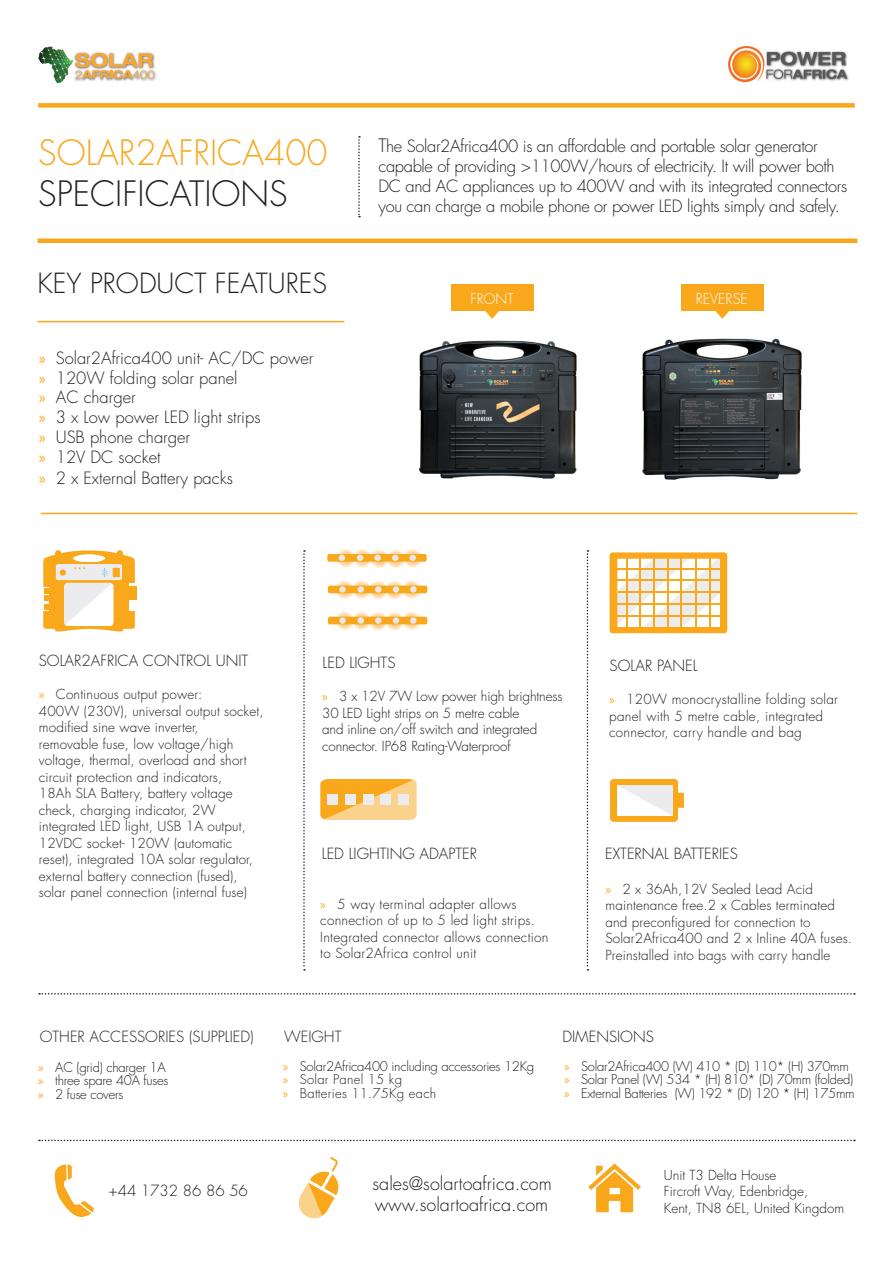
<style>
.page{position:relative;width:893px;height:1263px;background:#fff}
.page>*{position:absolute;margin:0;border:0;box-sizing:border-box;transform-origin:0 0}
.t1{font:300 34.05px/40.8px "Futura Std";color:#f9a71b}
.t2{font:300 27px "Futura Std";color:#231f20}
.t3{font:300 18px "Futura Std";color:#231f20}
.Arrow_Bullets{font:300 16.5px/19.8px "Futura Std";letter-spacing:-.02em;color:#231f20}
.Arrow_Bullets-2{font:300 16.5px "Futura Std";color:#231f20}
.t4{font:300 15px "Futura Std";color:#231f20}
.Headings{font:300 14.55px "Futura Std";color:#fff}
.Headings-2{font:300 14.1px "Futura Std";color:#fff}
.Arrow_Bullets-3{font:300 13.5px/16.5px "Futura Std";letter-spacing:.01em;color:#231f20}
.Arrow_Bullets-4{font:300 13.5px/16.5px "Futura Std";letter-spacing:-.01em;color:#231f20}
.Arrow_Bullets-5{font:300 13.05px "Futura Std";letter-spacing:-.02em;color:#231f20}
.Arrow_Bullets-6{font:300 13.05px "Futura Std";letter-spacing:.02em;color:#231f20}
.s1{color:#231f20}
.s2{font-family:"Myriad Pro";font-weight:400;color:#f9a71b}
.s3{font-size:18px}
</style>
<div class="page">
<img style="left:419px;top:340px;width:152px;height:139px">
<div style="left:38px;top:103px;width:817px;height:5px;background:#f9a71b"></div>
<hr style="left:38px;top:321px;width:306px;height:1px;background:#f9a71b">
<svg style="left:358px;top:136px;width:2px;height:81px"></svg>
<div style="left:129px;top:586px;width:7px;height:13px;background:#f9a71b"></div>
<svg style="left:43px;top:550px;width:92px;height:81px"></svg>
<img style="left:571px;top:338px;width:231px;height:142px">
<div style="left:451px;top:285px;width:82px;height:26px;background:#f9a71b"></div>
<svg style="left:485px;top:311px;width:14px;height:8px"></svg>
<svg style="left:39px;top:1140px;width:816px;height:1px"></svg>
<div style="left:38px;top:238px;width:819px;height:5px;background:#f9a71b"></div>
<hr style="left:41px;top:513px;width:816px;height:1px;background:#f9a71b">
<svg style="left:55px;top:1164px;width:39px;height:54px"></svg>
<svg style="left:298px;top:1156px;width:41px;height:63px"></svg>
<svg style="left:588px;top:1163px;width:53px;height:49px"></svg>
<div style="left:681px;top:285px;width:83px;height:26px;background:#f9a71b"></div>
<svg style="left:715px;top:311px;width:14px;height:8px"></svg>
<img style="left:728px;top:47px;width:121px;height:35px">
<svg style="left:303px;top:550px;width:2px;height:421px"></svg>
<svg style="left:587px;top:550px;width:1px;height:421px"></svg>
<svg style="left:610px;top:552px;width:117px;height:81px"></svg>
<svg style="left:406px;top:549px;width:15px;height:19px"></svg>
<svg style="left:389px;top:549px;width:16px;height:19px"></svg>
<svg style="left:372px;top:549px;width:16px;height:19px"></svg>
<svg style="left:356px;top:549px;width:15px;height:19px"></svg>
<svg style="left:337px;top:549px;width:17px;height:19px"></svg>
<svg style="left:327px;top:554px;width:100px;height:8px"></svg>
<div style="left:409px;top:555px;width:7px;height:6px;background:#e6e7e9;border-radius:50%"></div>
<svg style="left:404px;top:580px;width:17px;height:19px"></svg>
<svg style="left:388px;top:581px;width:16px;height:18px"></svg>
<svg style="left:371px;top:581px;width:17px;height:18px"></svg>
<svg style="left:354px;top:580px;width:17px;height:19px"></svg>
<svg style="left:334px;top:580px;width:20px;height:19px"></svg>
<svg style="left:328px;top:586px;width:99px;height:7px"></svg>
<div style="left:393px;top:586px;width:6px;height:7px;background:#e6e7e9;border-radius:50%"></div>
<div style="left:375px;top:586px;width:6px;height:7px;background:#e6e7e9;border-radius:50%"></div>
<div style="left:358px;top:586px;width:6px;height:7px;background:#e6e7e9;border-radius:50%"></div>
<svg style="left:339px;top:586px;width:7px;height:7px"></svg>
<div style="left:410px;top:586px;width:7px;height:7px;background:#e6e7e9;border-radius:50%"></div>
<svg style="left:404px;top:611px;width:17px;height:19px"></svg>
<svg style="left:388px;top:612px;width:16px;height:19px"></svg>
<svg style="left:371px;top:612px;width:17px;height:19px"></svg>
<svg style="left:354px;top:611px;width:17px;height:19px"></svg>
<svg style="left:334px;top:611px;width:20px;height:19px"></svg>
<svg style="left:328px;top:617px;width:99px;height:7px"></svg>
<div style="left:393px;top:617px;width:6px;height:7px;background:#e6e7e9;border-radius:50%"></div>
<div style="left:375px;top:617px;width:6px;height:7px;background:#e6e7e9;border-radius:50%"></div>
<div style="left:358px;top:617px;width:6px;height:7px;background:#e6e7e9;border-radius:50%"></div>
<svg style="left:339px;top:617px;width:7px;height:7px"></svg>
<div style="left:410px;top:617px;width:7px;height:7px;background:#e6e7e9;border-radius:50%"></div>
<svg style="left:320px;top:779px;width:97px;height:41px;background:#f9bd57"></svg>
<div style="left:327px;top:794px;width:11px;height:11px;background:#ececee"></div>
<div style="left:345px;top:794px;width:11px;height:11px;background:#ececee"></div>
<div style="left:363px;top:794px;width:10px;height:11px;background:#ececee"></div>
<div style="left:381px;top:794px;width:10px;height:11px;background:#ececee"></div>
<div style="left:398px;top:794px;width:11px;height:11px;background:#ececee"></div>
<svg style="left:610px;top:779px;width:74px;height:43px"></svg>
<svg style="left:39px;top:993px;width:816px;height:1px"></svg>
<img style="left:38px;top:47px;width:16px;height:24px">
<img style="left:74px;top:52px;width:82px;height:30px">
<svg style="left:73px;top:53px;width:81px;height:26px"></svg>
<p class="t1" style="left:38px;top:134px;width:291px">SOLAR2AFRICA400<br><span class="s1">SPECIFICATIONS</span></p>
<p class="t2" style="left:38px;top:267px;width:291px">KEY PRODUCT FEATURES</p>
<p class="Arrow_Bullets-2" style="left:39px;top:348px;width:276px"><span class="s2">»</span> Solar2Africa400 unit- AC/DC power</p>
<p class="Arrow_Bullets-2" style="left:39px;top:368px;width:200px"><span class="s2">»</span> 120W folding solar panel</p>
<p class="Arrow_Bullets-2" style="left:39px;top:387px;width:99px"><span class="s2">»</span> AC charger</p>
<p class="Arrow_Bullets-2" style="left:39px;top:407px;width:223px"><span class="s2">»</span> 3 x Low power LED light strips</p>
<p class="Arrow_Bullets-2" style="left:39px;top:427px;width:153px"><span class="s2">»</span> USB phone charger</p>
<p class="Arrow_Bullets-2" style="left:39px;top:447px;width:123px"><span class="s2">»</span> 12V DC socket</p>
<p class="Arrow_Bullets-2" style="left:39px;top:468px;width:196px"><span class="s2">»</span> 2 x External Battery packs</p>
<p class="Arrow_Bullets" style="left:378px;top:137px;width:470px"><span class="s3">T</span>he Solar2Africa400 is an affordable and portable solar generator capable of providing &gt;1100W/hours of electricity. It will power both DC and AC appliances up to 400W and with its integrated connectors you can charge a mobile phone or power LED lights simply and safely.</p>
<p class="Headings-2" style="left:470px;top:290px;width:45px">FRONT</p>
<p class="Headings" style="left:696px;top:289px;width:54px">REVERSE</p>
<p class="t4" style="left:39px;top:651px;width:211px">SOLAR2AFRICA CONTROL UNIT</p>
<p class="Arrow_Bullets-3" style="left:39px;top:687px;width:226px"><span class="s2">»</span> Continuous output power:<br>400W (230V), universal output socket, modified sine wave inverter,<br>removable fuse, low voltage/high voltage, thermal, overload and short circuit protection and indicators,<br>18Ah SLA Battery, battery voltage check, charging indicator, 2W integrated LED light, USB 1A output, 12VDC socket- 120W (automatic reset), integrated 10A solar regulator, external battery connection (fused), solar panel connection (internal fuse)</p>
<p class="t4" style="left:322px;top:653px;width:75px">LED LIGHTS</p>
<p class="t4" style="left:610px;top:656px;width:90px">SOLAR PANEL</p>
<p class="Arrow_Bullets-4" style="left:322px;top:688px;width:242px"><span class="s2">»</span> 3 x 12V 7W Low power high brightness 30 LED Light strips on 5 metre cable<br>and inline on/off switch and integrated connector. IP68 Rating-Waterproof</p>
<p class="Arrow_Bullets-3" style="left:609px;top:692px;width:230px"><span class="s2">»</span> 120W monocrystalline folding solar panel with 5 metre cable, integrated connector, carry handle and bag</p>
<p class="t4" style="left:322px;top:844px;width:157px">LED LIGHTING ADAPTER</p>
<p class="t4" style="left:605px;top:844px;width:134px">EXTERNAL BATTERIES</p>
<p class="Arrow_Bullets-3" style="left:320px;top:896px;width:230px"><span class="s2">»</span> 5 way terminal adapter allows connection of up to 5 led light strips.<br>Integrated connector allows connection to Solar2Africa control unit</p>
<p class="Arrow_Bullets-3" style="left:605px;top:881px;width:248px"><span class="s2">»</span> 2 x 36Ah,12V Sealed Lead Acid maintenance free.2 x Cables terminated and preconfigured for connection to Solar2Africa400 and 2 x Inline 40A fuses.<br>Preinstalled into bags with carry handle</p>
<p class="t4" style="left:40px;top:1028px;width:216px">OTHER ACCESSORIES (SUPPLIED)</p>
<p class="Arrow_Bullets-5" style="left:38px;top:1059px;width:129px"><span class="s2">»</span> AC (grid) charger 1A</p>
<p class="Arrow_Bullets-5" style="left:38px;top:1072px;width:132px"><span class="s2">»</span> three spare 40A fuses</p>
<p class="Arrow_Bullets-5" style="left:38px;top:1086px;width:87px"><span class="s2">»</span> 2 fuse covers</p>
<p class="t4" style="left:284px;top:1027px;width:59px">WEIGHT</p>
<p class="Arrow_Bullets-5" style="left:283px;top:1058px;width:253px"><span class="s2">»</span> Solar2Africa400 including accessories 12Kg</p>
<p class="Arrow_Bullets-6" style="left:283px;top:1072px;width:121px"><span class="s2">»</span> Solar Panel 15 kg</p>
<p class="Arrow_Bullets-6" style="left:283px;top:1085px;width:155px"><span class="s2">»</span> Batteries 11.75Kg each</p>
<p class="t4" style="left:562px;top:1027px;width:93px">DIMENSIONS</p>
<p class="Arrow_Bullets-5" style="left:564px;top:1058px;width:286px"><span class="s2">»</span> Solar2Africa400 (W) 410 * (D) 110* (H) 370mm</p>
<p class="Arrow_Bullets-5" style="left:564px;top:1072px;width:291px"><span class="s2">»</span> Solar Panel (W) 534 * (H) 810* (D) 70mm (folded)</p>
<p class="Arrow_Bullets-5" style="left:564px;top:1085px;width:292px"><span class="s2">»</span> External Batteries (W) 192 * (D) 120 * (H) 175mm</p>
<p class="t4" style="left:108px;top:1181px;width:141px">+44 1732 86 86 56</p>
<p class="t3" style="left:373px;top:1172px;width:181px">sales@solartoafrica.com</p>
<p class="t3" style="left:375px;top:1194px;width:175px">www.solartoafrica.com</p>
<p class="Arrow_Bullets-3" style="left:664px;top:1167px;width:114px">Unit T3 Delta House</p>
<p class="Arrow_Bullets-3" style="left:664px;top:1183px;width:182px">Fircroft Way, Edenbridge,<br>Kent, TN8 6EL, United Kingdom</p>
</div>
